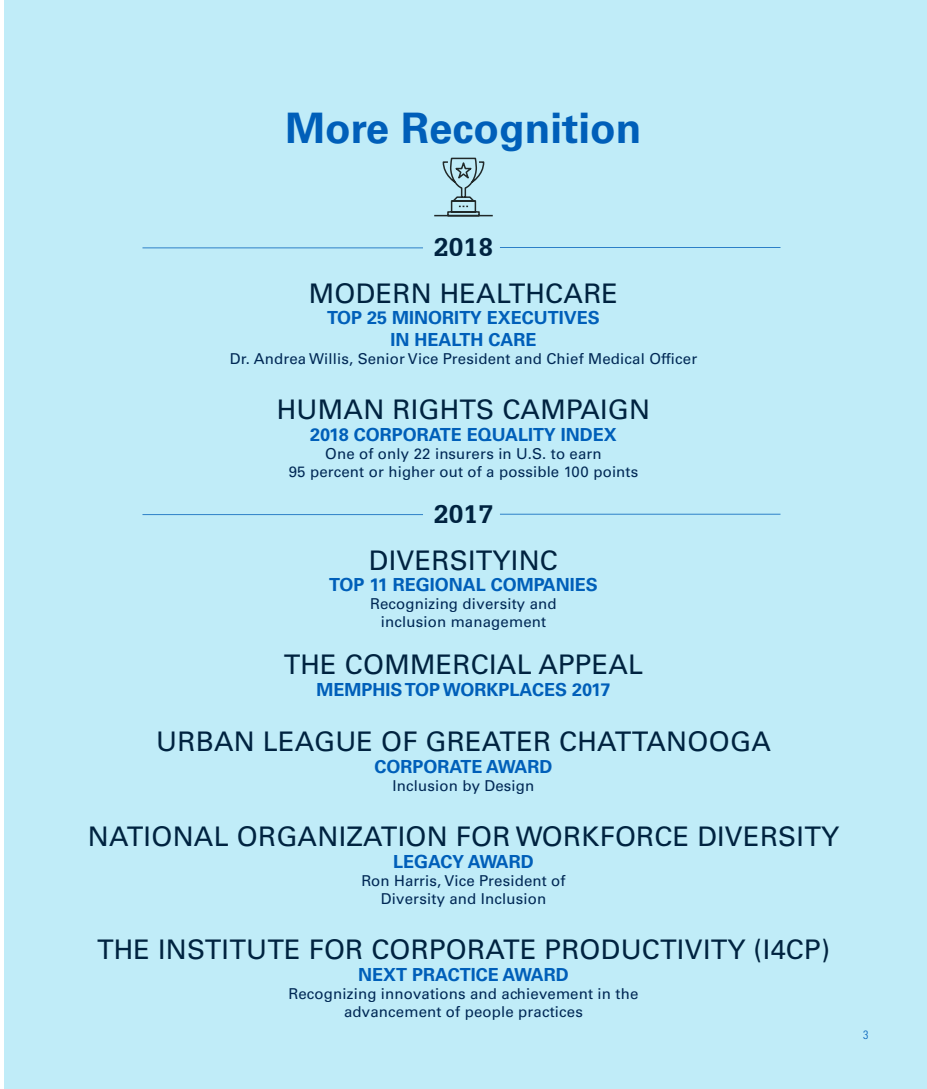
<style>
.page{position:relative;width:927px;height:1089px;background:#fff}
.page>*{position:absolute;margin:0;border:0;box-sizing:border-box;transform-origin:0 0}
.t1{font:700 42px "Univers LT Std";color:#005fb9}
.t2{font:27px "Univers LT Std";letter-spacing:.01em;color:#002340}
.t3{font:700 27px "Serifa BT";letter-spacing:.01em;color:#002340}
.t4{font:700 18px/21.6px "Univers LT Std";color:#005fb9;text-align:center}
.t5{font:15px/18px "Univers LT Std";letter-spacing:.01em;color:#002855;text-align:center}
.t6{font:300 condensed 12px "Univers LT Std";color:#005fb9}
</style>
<div class="page">
<div style="left:4px;top:0;width:923px;height:1089px;background:#c0ecf8"></div>
<hr style="left:500px;top:514px;width:281px;height:1px;background:#005fb9">
<hr style="left:142px;top:514px;width:281px;height:1px;background:#005fb9">
<hr style="left:500px;top:247px;width:281px;height:1px;background:#005fb9">
<hr style="left:142px;top:248px;width:281px;height:1px;background:#005fb9">
<svg style="left:434px;top:158px;width:59px;height:59px"></svg>
<h2 class="t1" style="left:286px;top:104px;width:357px">More Recognition</h2>
<h3 class="t3" style="left:434px;top:230px;width:61px">2018</h3>
<h4 class="t2" style="left:309px;top:277px;width:311px">MODERN HEALTHCARE</h4>
<p class="t4" style="left:327px;top:307px;width:274px">TOP 25 MINORITY EXECUTIVES<br>IN HEALTH CARE</p>
<p class="t5" style="left:230px;top:350px;width:469px">Dr. Andrea Willis, Senior Vice President and Chief Medical Offcer</p>
<h4 class="t2" style="left:277px;top:394px;width:375px">HUMAN RIGHTS CAMPAIGN</h4>
<p class="t4" style="left:310px;top:424px;width:308px">2018 CORPORATE EQUALITY INDEX</p>
<p class="t5" style="left:289px;top:445px;width:351px">One of only 22 insurers in U.S. to earn<br>95 percent or higher out of a possible 100 points</p>
<h3 class="t3" style="left:434px;top:498px;width:61px">2017</h3>
<h4 class="t2" style="left:369px;top:544px;width:191px">DIVERSITYINC</h4>
<p class="t4" style="left:329px;top:574px;width:270px">TOP 11 REGIONAL COMPANIES</p>
<p class="t5" style="left:370px;top:595px;width:188px">Recognizing diversity and inclusion management</p>
<h4 class="t2" style="left:284px;top:648px;width:361px">THE COMMERCIAL APPEAL</h4>
<p class="t4" style="left:316px;top:679px;width:296px">MEMPHIS TOP WORKPLACES 2017</p>
<h4 class="t2" style="left:156px;top:726px;width:616px">URBAN LEAGUE OF GREATER CHATTANOOGA</h4>
<p class="t4" style="left:375px;top:756px;width:179px">CORPORATE AWARD</p>
<p class="t5" style="left:393px;top:776px;width:143px">Inclusion by Design</p>
<h4 class="t2" style="left:88px;top:821px;width:753px">NATIONAL ORGANIZATION FOR WORKFORCE DIVERSITY</h4>
<p class="t4" style="left:393px;top:851px;width:142px">LEGACY AWARD</p>
<p class="t5" style="left:361px;top:872px;width:206px">Ron Harris, Vice President of<br>Diversity and Inclusion</p>
<h4 class="t2" style="left:97px;top:934px;width:734px">THE INSTITUTE FOR CORPORATE PRODUCTIVITY (I4CP)</h4>
<p class="t4" style="left:358px;top:964px;width:212px">NEXT PRACTICE AWARD</p>
<p class="t5" style="left:289px;top:985px;width:351px">Recognizing innovations and achievement in the advancement of people practices</p>
<p class="t6" style="left:863px;top:1028px;width:7px">3</p>
</div>
